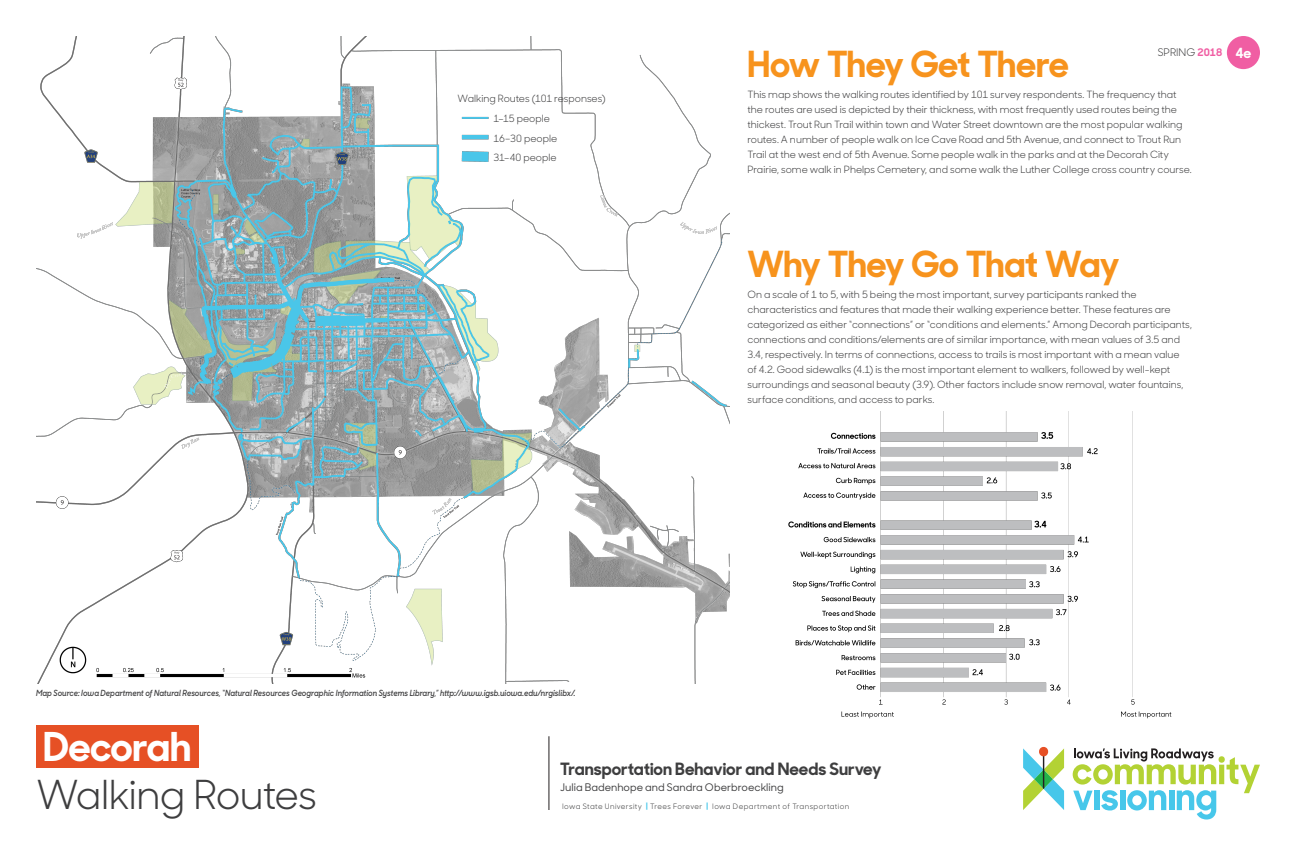
<style>
.page{position:relative;width:1296px;height:864px;background:#fff}
.page>*{position:absolute;margin:0;border:0;box-sizing:border-box;transform-origin:0 0}
.Sharp_Sans_No1__sub{font:40px "Sharp Sans No 1";letter-spacing:-.02em;color:#3e3e3f}
.t1{font:700 39.85px "Sharp Sans No 1";letter-spacing:-.015em;color:#fff}
.Survey_Big_Heading{font:700 36px "Sharp Sans No 1";letter-spacing:-.02em;color:#f7931d}
.t2{font:700 17px "Sharp Sans No 1";color:#3e3e3f}
.t3{font:500 10.5px "Sharp Sans No 1";color:#3e3e3f}
.t4{font:10.5px "Sharp Sans No 1";color:#3e3e3f}
.Body_Text{font:10px/15px "Sharp Sans No 1";color:#3e3e3f}
.Body_Heading{font:10px "Sharp Sans No 1";color:#3e3e3f}
.Captions{font:italic 600 8.5px "Sharp Sans No 1";letter-spacing:.005em;color:#3e3e3f;scale:.9 1}
.t5{font:7.5px "Sharp Sans No 1";letter-spacing:.05em;color:#3e3e3f}
.s1{font-weight:700;color:#f05ea3}
.s2{font-weight:700;font-size:14px;color:#fff}
.s3{font-weight:700;color:#47c7ea}
</style>
<div class="page">
<hr style="left:549px;top:736px;width:1px;height:74px;background:#231f20">
<div style="left:1227px;top:36px;width:33px;height:33px;background:#f05ea3;border-radius:50%"></div>
<div style="left:36px;top:726px;width:163px;height:42px;background:#e65025"></div>
<img style="left:36px;top:36px;width:694px;height:647px">
<svg style="left:1073px;top:748px;width:187px;height:72px"></svg>
<svg style="left:1023px;top:747px;width:41px;height:63px"></svg>
<img style="left:788px;top:411px;width:384px;height:308px">
<p class="Body_Heading" style="left:458px;top:91px;width:149px">Walking Routes (101 responses)</p>
<p class="Body_Heading" style="left:494px;top:110px;width:58px">1–15 people</p>
<p class="Body_Heading" style="left:494px;top:130px;width:65px">16–30 people</p>
<p class="Body_Heading" style="left:494px;top:150px;width:65px">31–40 people</p>
<p class="Captions" style="left:36px;top:686px;width:601px">Map Source: Iowa Department of Natural Resources, “Natural Resources Geographic Information Systems Library,” http://www.igsb.uiowa.edu/nrgislibx/.</p>
<p class="t4" style="left:1158px;top:44px;width:95px">SPRING <span class="s1">2018</span> <span class="s2">4e</span></p>
<p class="Survey_Big_Heading" style="left:748px;top:34px;width:323px">How They Get There</p>
<p class="Body_Text" style="left:748px;top:86px;width:446px">This map shows the walking routes identified by 101 survey respondents. The frequency that the routes are used is depicted by their thickness, with most frequently used routes being the thickest. Trout Run Trail within town and Water Street downtown are the most popular walking routes. A number of people walk on Ice Cave Road and 5th Avenue, and connect to Trout Run Trail at the west end of 5th Avenue. Some people walk in the parks and at the Decorah City Prairie, some walk in Phelps Cemetery, and some walk the Luther College cross country course.</p>
<p class="Survey_Big_Heading" style="left:748px;top:234px;width:374px">Why They Go That Way</p>
<p class="Body_Text" style="left:748px;top:286px;width:446px">On a scale of 1 to 5, with 5 being the most important, survey participants ranked the characteristics and features that made their walking experience better. These features are categorized as either “connections” or “conditions and elements.” Among Decorah participants, connections and conditions/elements are of similar importance, with mean values of 3.5 and 3.4, respectively. In terms of connections, access to trails is most important with a mean value<br>of 4.2. Good sidewalks (4.1) is the most important element to walkers, followed by well-kept surroundings and seasonal beauty (3.9). Other factors include snow removal, water fountains, surface conditions, and access to parks.</p>
<h2 class="t1" style="left:43px;top:713px;width:150px">Decorah</h2>
<p class="Sharp_Sans_No1__sub" style="left:36px;top:763px;width:283px">Walking Routes</p>
<h3 class="t2" style="left:560px;top:755px;width:323px">Transportation Behavior and Needs Survey</h3>
<p class="t3" style="left:560px;top:780px;width:225px">Julia Badenhope and Sandra Oberbroeckling</p>
<p class="t5" style="left:562px;top:800px;width:289px">Iowa State University <span class="s3">|</span> Trees Forever <span class="s3">|</span> Iowa Department of Transportation</p>
</div>
